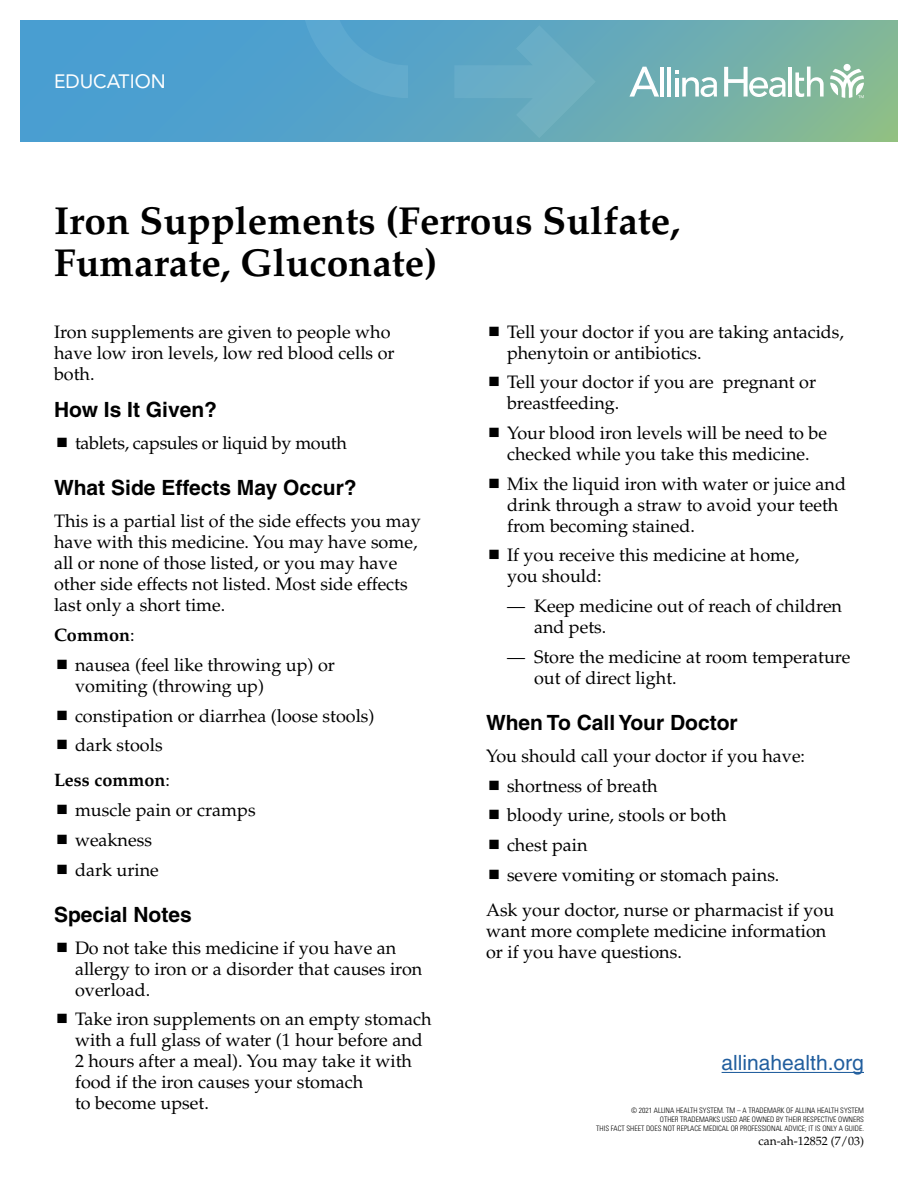
<style>
.page{position:relative;width:918px;height:1188px;background:#fff}
.page>*{position:absolute;margin:0;border:0;box-sizing:border-box;transform-origin:0 0}
.t1{font:700 39px/42px "Palatino";color:#000}
.t2{font:700 21px "Helvetica";color:#000}
.t3{font:21px "Helvetica";color:#215e9e}
.t4{font:19.2px "Avenir LT Std";color:#fff}
.t5{font:18px/21px "Palatino";color:#000}
.t6{font:18px "Palatino";letter-spacing:-.02em;color:#000}
.t7{font:12px "Palatino";color:#000}
.t8{font:300 condensed 7.5px/9px "Univers";color:#000;text-align:right}
.s1{font-weight:700}
</style>
<div class="page">
<hr style="left:722px;top:1072px;width:142px;height:1px;background:#215e9e">
<svg style="left:20px;top:20px;width:878px;height:122px;background:#5fa7bc"></svg>
<svg style="left:830px;top:69px;width:34px;height:29px"></svg>
<div style="left:844px;top:64px;width:7px;height:7px;background:#fff;border-radius:50%"></div>
<hr style="left:660px;top:67px;width:4px;height:30px;background:#fff">
<hr style="left:667px;top:67px;width:4px;height:30px;background:#fff">
<hr style="left:789px;top:67px;width:3px;height:30px;background:#fff">
<svg style="left:795px;top:67px;width:29px;height:30px"></svg>
<svg style="left:675px;top:71px;width:42px;height:26px"></svg>
<svg style="left:629px;top:67px;width:30px;height:30px"></svg>
<svg style="left:724px;top:67px;width:62px;height:30px"></svg>
<svg style="left:454px;top:25px;width:142px;height:113px;background:#65aac1"></svg>
<svg style="left:301px;top:20px;width:127px;height:78px;background:#57a4cb"></svg>
<p class="t4" style="left:54px;top:70px;width:113px">EDUCATION</p>
<h1 class="t1" style="left:54px;top:200px;width:628px">Iron Supplements (Ferrous Sulfate,<br>Fumarate, Gluconate)</h1>
<p class="t5" style="left:54px;top:321px;width:342px">Iron supplements are given to people who have low iron levels, low red blood cells or both.</p>
<p class="t2" style="left:54px;top:397px;width:165px">How Is It Given?</p>
<p class="t6" style="left:75px;top:432px;width:273px">tablets, capsules or liquid by mouth</p>
<p class="t2" style="left:54px;top:475px;width:304px">What Side Effects May Occur?</p>
<p class="t5" style="left:54px;top:511px;width:368px">This is a partial list of the side effects you may have with this medicine. You may have some, all or none of those listed, or you may have other side effects not listed. Most side effects last only a short time.</p>
<p class="t5" style="left:75px;top:620px;width:261px;line-height:30px;text-indent:-21px"><span class="s1">Common</span>:<br>nausea (feel like throwing up) or</p>
<p class="t5" style="left:75px;top:671px;width:301px;line-height:29.7px">vomiting (throwing up)<br>constipation or diarrhea (loose stools) dark stools</p>
<p class="t5" style="left:75px;top:766px;width:182px;line-height:29.7px;text-indent:-21px"><span class="s1">Less common</span>:<br>muscle pain or cramps weakness<br>dark urine</p>
<p class="t2" style="left:54px;top:902px;width:139px">Special Notes</p>
<p class="t5" style="left:75px;top:937px;width:349px">Do not take this medicine if you have an allergy to iron or a disorder that causes iron overload.</p>
<p class="t5" style="left:75px;top:1009px;width:358px">Take iron supplements on an empty stomach with a full glass of water (1 hour before and 2 hours after a meal). You may take it with food if the iron causes your stomach<br>to become upset.</p>
<p class="t5" style="left:507px;top:322px;width:339px">Tell your doctor if you are taking antacids, phenytoin or antibiotics.</p>
<p class="t5" style="left:507px;top:372px;width:311px">Tell your doctor if you are pregnant or breastfeeding.</p>
<p class="t5" style="left:507px;top:423px;width:322px">Your blood iron levels will be need to be checked while you take this medicine.</p>
<p class="t5" style="left:507px;top:473px;width:341px">Mix the liquid iron with water or juice and drink through a straw to avoid your teeth from becoming stained.</p>
<p class="t5" style="left:507px;top:545px;width:294px">If you receive this medicine at home, you should:</p>
<p class="t5" style="left:534px;top:596px;width:310px;text-indent:-27px">— Keep medicine out of reach of children and pets.</p>
<p class="t5" style="left:534px;top:646px;width:318px;text-indent:-27px">— Store the medicine at room temperature out of direct light.</p>
<p class="t2" style="left:486px;top:710px;width:253px">When To Call Your Doctor</p>
<p class="t5" style="left:507px;top:741px;width:300px;line-height:29.7px;text-indent:-21px">You should call your doctor if you have: shortness of breath<br>bloody urine, stools or both<br>chest pain<br>severe vomiting or stomach pains.</p>
<p class="t5" style="left:486px;top:899px;width:350px">Ask your doctor, nurse or pharmacist if you want more complete medicine information or if you have questions.</p>
<p class="t3" style="left:722px;top:1051px;width:144px">allinahealth.org</p>
<p class="t8" style="left:596px;top:1106px;width:269px">© 2021 ALLINA HEALTH SYSTEM. TM – A TRADEMARK OF ALLINA HEALTH SYSTEM<br>OTHER TRADEMARKS USED ARE OWNED BY THEIR RESPECTIVE OWNERS<br>THIS FACT SHEET DOES NOT REPLACE MEDICAL OR PROFESSIONAL ADVICE; IT IS ONLY A GUIDE.</p>
<p class="t7" style="left:758px;top:1134px;width:107px">can-ah-12852 (7/03)</p>
</div>
